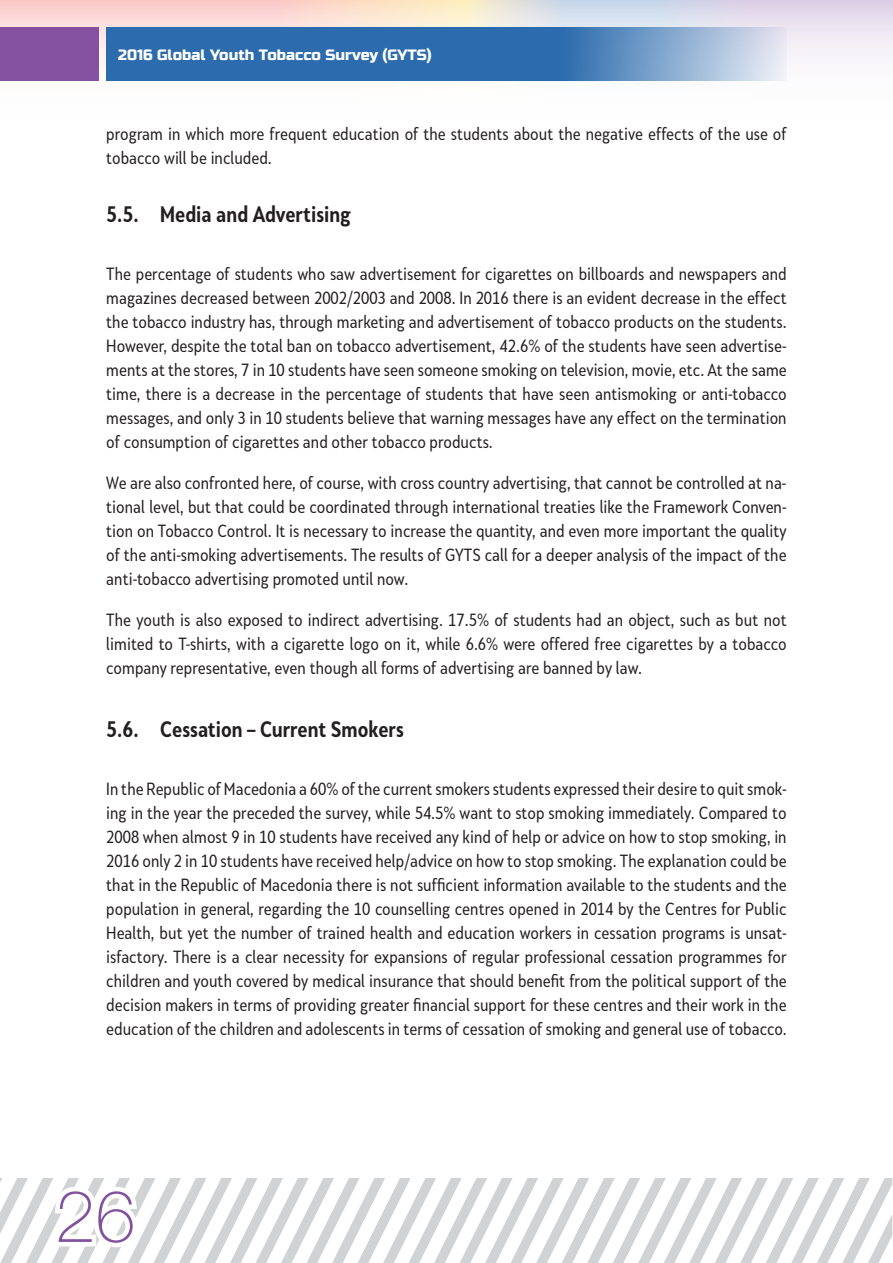
<style>
.page{position:relative;width:893px;height:1263px;background:#fff}
.page>*{position:absolute;margin:0;border:0;box-sizing:border-box;transform-origin:0 0}
.t1{font:100 72px "Helvetica Neue LT Std";color:#8351a0}
.t2{font:700 21px "Skola Sans Cn";color:#231f20}
.t3{font:16.5px/24px "Skola Sans Cn";color:#231f20;text-align:justify}
.t4{font:15px "Russo One";color:#fff}
</style>
<div class="page">
<svg style="left:0;top:0;width:893px;height:60px;background:#eadcdf"></svg>
<svg style="left:0;top:1178px;width:893px;height:85px"></svg>
<div style="left:0;top:28px;width:99px;height:53px;background:#8351a0"></div>
<svg style="left:106px;top:28px;width:681px;height:53px;background:#4b80b8"></svg>
<p class="t4" style="left:118px;top:46px;width:315px">2016 Global Youth Tobacco Survey (GYTS)</p>
<p class="t3" style="left:106px;top:122px;width:682px">program in which more frequent education of the students about the negative effects of the use of tobacco will be included.</p>
<p class="t2" style="left:106px;top:201px;width:246px">5.5. Media and Advertising</p>
<p class="t3" style="left:106px;top:262px;width:682px">The percentage of students who saw advertisement for cigarettes on billboards and newspapers and magazines decreased between 2002/2003 and 2008. In 2016 there is an evident decrease in the effect the tobacco industry has, through marketing and advertisement of tobacco products on the students.<br>However, despite the total ban on tobacco advertisement, 42.6% of the students have seen advertise&shy;ments at the stores, 7 in 10 students have seen someone smoking on television, movie, etc. At the same time, there is a decrease in the percentage of students that have seen antismoking or anti-tobacco messages, and only 3 in 10 students believe that warning messages have any effect on the termination of consumption of cigarettes and other tobacco products.</p>
<p class="t3" style="left:106px;top:471px;width:682px">We are also confronted here, of course, with cross country advertising, that cannot be controlled at na&shy;tional level, but that could be coordinated through international treaties like the Framework Conven&shy;tion on Tobacco Control. It is necessary to increase the quantity, and even more important the quality of the anti-smoking advertisements. The results of GYTS call for a deeper analysis of the impact of the anti-tobacco advertising promoted until now.</p>
<p class="t3" style="left:106px;top:608px;width:682px">The youth is also exposed to indirect advertising. 17.5% of students had an object, such as but not limited to T-shirts, with a cigarette logo on it, while 6.6% were offered free cigarettes by a tobacco company representative, even though all forms of advertising are banned by law.</p>
<p class="t2" style="left:106px;top:716px;width:299px">5.6. Cessation – Current Smokers</p>
<p class="t3" style="left:106px;top:776px;width:682px">In the Republic of Macedonia a 60% of the current smokers students expressed their desire to quit smok&shy;ing in the year the preceded the survey, while 54.5% want to stop smoking immediately. Compared to 2008 when almost 9 in 10 students have received any kind of help or advice on how to stop smoking, in 2016 only 2 in 10 students have received help/advice on how to stop smoking. The explanation could be that in the Republic of Macedonia there is not sufficient information available to the students and the population in general, regarding the 10 counselling centres opened in 2014 by the Centres for Public Health, but yet the number of trained health and education workers in cessation programs is unsat&shy;isfactory. There is a clear necessity for expansions of regular professional cessation programmes for children and youth covered by medical insurance that should benefit from the political support of the decision makers in terms of providing greater financial support for these centres and their work in the education of the children and adolescents in terms of cessation of smoking and general use of tobacco.</p>
<h1 class="t1" style="left:55px;top:1175px;width:82px">26</h1>
</div>
